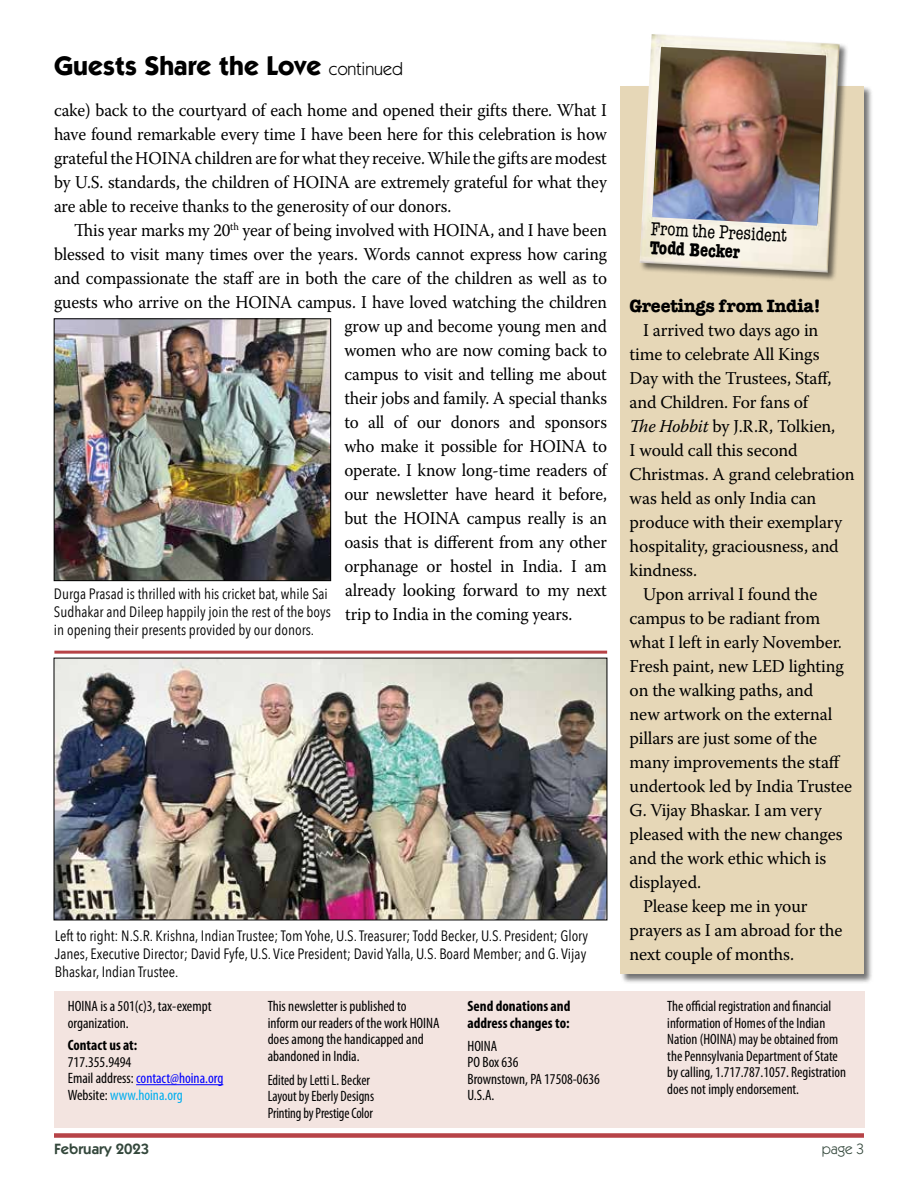
<style>
.page{position:relative;width:918px;height:1188px;background:#fff}
.page>*{position:absolute;margin:0;border:0;box-sizing:border-box;transform-origin:0 0}
.t1{font:700 27px "Itc Kabel";color:#000}
.t2{font:condensed 18.9px "American Typewriter";color:#000}
.t3{font:700 condensed 18.9px "American Typewriter";color:#000}
.t4{font:18px/24px "Warnock Pro";letter-spacing:-.01em;color:#000;text-align:justify;scale:.95 1}
.t5{font:18px "Warnock Pro";letter-spacing:-.01em;color:#000}
.t6{font:700 18px "American Typewriter";letter-spacing:-.01em;color:#000}
.t7{font:condensed 15px/16.5px "Myriad Pro";color:#000}
.t8{font:15px/18px "Avenir Next Condensed";color:#000}
.t9{font:condensed 15px/16.5px "Myriad Pro";color:#000;scale:.94 1}
.t10{font:700 condensed 15px/16.5px "Myriad Pro";color:#000}
.t11{font:600 15px "Itc Kabel";color:#34483c}
.t12{font:15px "Itc Kabel";color:#34483c}
.s1{font-weight:400;font-size:18px}
.s2{color:#00f}
.s3{color:#00aeef}
.s4{font-style:italic}
</style>
<div class="page">
<div style="left:620px;top:85px;width:254px;height:899px;background:#000;opacity:.55"></div>
<div style="left:621px;top:86px;width:243px;height:888px;background:#e6d7b7"></div>
<div style="left:54px;top:991px;width:810px;height:137px;background:#f3e4e0"></div>
<div style="left:54px;top:1133px;width:810px;height:5px;background:#b74347"></div>
<hr style="left:136px;top:1084px;width:87px;height:1px;background:#00f">
<div style="left:639px;top:33px;width:210px;height:249px;background:#000;opacity:.55"></div>
<img style="left:640px;top:34px;width:200px;height:239px">
<img style="left:652px;top:47px;width:174px;height:179px">
<img style="left:56px;top:321px;width:273px;height:258px">
<div style="left:54px;top:319px;width:277px;height:262px;border:1px solid #000"></div>
<img style="left:56px;top:660px;width:549px;height:258px">
<hr style="left:54px;top:651px;width:553px;height:3px;background:#b74347">
<h1 class="t1" style="left:54px;top:49px;width:351px">Guests Share the Love <span class="s1">continued</span></h1>
<p class="t4" style="left:54px;top:98px;width:584px">cake) back to the courtyard of each home and opened their gifts there. What I have found remarkable every time I have been here for this celebration is how grateful the HOINA children are for what they receive. While the gifts are modest by U.S. standards, the children of HOINA are extremely grateful for what they are able to receive thanks to the generosity of our donors.</p>
<p class="t4" style="left:74px;top:218px;width:562px">This year marks my 20<sup>th</sup> year of being involved with HOINA, and I have been</p>
<p class="t4" style="left:54px;top:242px;width:584px">blessed to visit many times over the years. Words cannot express how caring</p>
<p class="t4" style="left:54px;top:266px;width:584px">and compassionate the staff are in both the care of the children as well as to</p>
<p class="t4" style="left:54px;top:290px;width:584px">guests who arrive on the HOINA campus. I have loved watching the children</p>
<p class="t4" style="left:344px;top:314px;width:278px">grow up and become young men and</p>
<p class="t4" style="left:344px;top:338px;width:278px">women who are now coming back to</p>
<p class="t4" style="left:344px;top:362px;width:278px">campus to visit and telling me about</p>
<p class="t4" style="left:344px;top:386px;width:278px">their jobs and family. A special thanks</p>
<p class="t4" style="left:344px;top:410px;width:278px">to all of our donors and sponsors</p>
<p class="t4" style="left:344px;top:434px;width:278px">who make it possible for HOINA to</p>
<p class="t4" style="left:344px;top:458px;width:278px">operate. I know long-time readers of</p>
<p class="t4" style="left:344px;top:482px;width:278px">our newsletter have heard it before,</p>
<p class="t4" style="left:344px;top:506px;width:278px">but the HOINA campus really is an</p>
<p class="t4" style="left:344px;top:530px;width:278px">oasis that is different from any other</p>
<p class="t4" style="left:344px;top:554px;width:278px">orphanage or hostel in India. I am</p>
<p class="t4" style="left:345px;top:578px;width:277px">already looking forward to my next</p>
<p class="t4" style="left:345px;top:602px;width:241px">trip to India in the coming years.</p>
<p class="t8" style="left:54px;top:584px;width:278px">Durga Prasad is thrilled with his cricket bat, while Sai<br>Sudhakar and Dileep happily join the rest of the boys in opening their presents provided by our donors.</p>
<p class="t8" style="left:55px;top:926px;width:535px;text-align:justify">Left to right: N.S.R. Krishna, Indian Trustee; Tom Yohe, U.S. Treasurer; Todd Becker, U.S. President; Glory Janes, Executive Director; David Fyfe, U.S. Vice President; David Yalla, U.S. Board Member; and G. Vijay Bhaskar, Indian Trustee.</p>
<p class="t7" style="left:68px;top:998px;width:145px">HOINA is a 501(c)3, tax-exempt organization.</p>
<p class="t10" style="left:68px;top:1037px;width:71px">Contact us at:</p>
<p class="t7" style="left:68px;top:1053px;width:157px">717.355.9494<br>Email address: <span class="s2">contact@hoina.org<br></span>Website: <span class="s3">www.hoina.org</span></p>
<p class="t7" style="left:268px;top:998px;width:174px">This newsletter is published to inform our readers of the work HOINA does among the handicapped and abandoned in India.</p>
<p class="t9" style="left:268px;top:1071px;width:115px">Edited by Letti L. Becker<br>Layout by Eberly Designs<br>Printing by Prestige Color</p>
<p class="t10" style="left:467px;top:998px;width:105px">Send donations and address changes to:</p>
<p class="t7" style="left:467px;top:1038px;width:134px">HOINA<br>PO Box 636<br>Brownstown, PA 17508-0636<br>U.S.A.</p>
<p class="t2" style="left:651px;top:218px;width:138px;rotate:3deg">From the President</p>
<p class="t3" style="left:650px;top:236px;width:92px;rotate:3deg">Todd Becker</p>
<p class="t6" style="left:630px;top:295px;width:193px">Greetings from India!</p>
<p class="t5" style="left:643px;top:319px;width:177px">I arrived two days ago in</p>
<p class="t5" style="left:630px;top:343px;width:191px">time to celebrate All Kings</p>
<p class="t5" style="left:630px;top:367px;width:203px">Day with the Trustees, Staff,</p>
<p class="t5" style="left:630px;top:391px;width:180px">and Children. For fans of</p>
<p class="t5" style="left:630px;top:415px;width:207px"><span class="s4">The Hobbit</span> by J.R.R, Tolkien,</p>
<p class="t5" style="left:630px;top:439px;width:170px">I would call this second</p>
<p class="t5" style="left:630px;top:463px;width:227px">Christmas. A grand celebration</p>
<p class="t5" style="left:630px;top:487px;width:188px">was held as only India can</p>
<p class="t5" style="left:630px;top:511px;width:214px">produce with their exemplary</p>
<p class="t5" style="left:630px;top:535px;width:211px">hospitality, graciousness, and</p>
<p class="t5" style="left:630px;top:559px;width:69px">kindness.</p>
<p class="t5" style="left:643px;top:583px;width:176px">Upon arrival I found the</p>
<p class="t5" style="left:630px;top:607px;width:192px">campus to be radiant from</p>
<p class="t5" style="left:630px;top:631px;width:214px">what I left in early November.</p>
<p class="t5" style="left:630px;top:655px;width:216px">Fresh paint, new LED lighting</p>
<p class="t5" style="left:630px;top:679px;width:185px">on the walking paths, and</p>
<p class="t5" style="left:630px;top:703px;width:204px">new artwork on the external</p>
<p class="t5" style="left:630px;top:727px;width:189px">pillars are just some of the</p>
<p class="t5" style="left:630px;top:751px;width:212px">many improvements the staff</p>
<p class="t5" style="left:630px;top:775px;width:224px">undertook led by India Trustee</p>
<p class="t5" style="left:630px;top:799px;width:194px">G. Vijay Bhaskar. I am very</p>
<p class="t5" style="left:630px;top:823px;width:214px">pleased with the new changes</p>
<p class="t5" style="left:630px;top:847px;width:198px">and the work ethic which is</p>
<p class="t5" style="left:630px;top:871px;width:73px">displayed.</p>
<p class="t5" style="left:643px;top:895px;width:166px">Please keep me in your</p>
<p class="t5" style="left:630px;top:919px;width:214px">prayers as I am abroad for the</p>
<p class="t5" style="left:630px;top:943px;width:166px">next couple of months.</p>
<p class="t7" style="left:667px;top:998px;width:180px">The official registration and financial information of Homes of the Indian Nation (HOINA) may be obtained from the Pennsylvania Department of State by calling, 1.717.787.1057. Registration does not imply endorsement.</p>
<p class="t11" style="left:54px;top:1140px;width:97px">February 2023</p>
<p class="t12" style="left:822px;top:1140px;width:44px">page 3</p>
</div>
